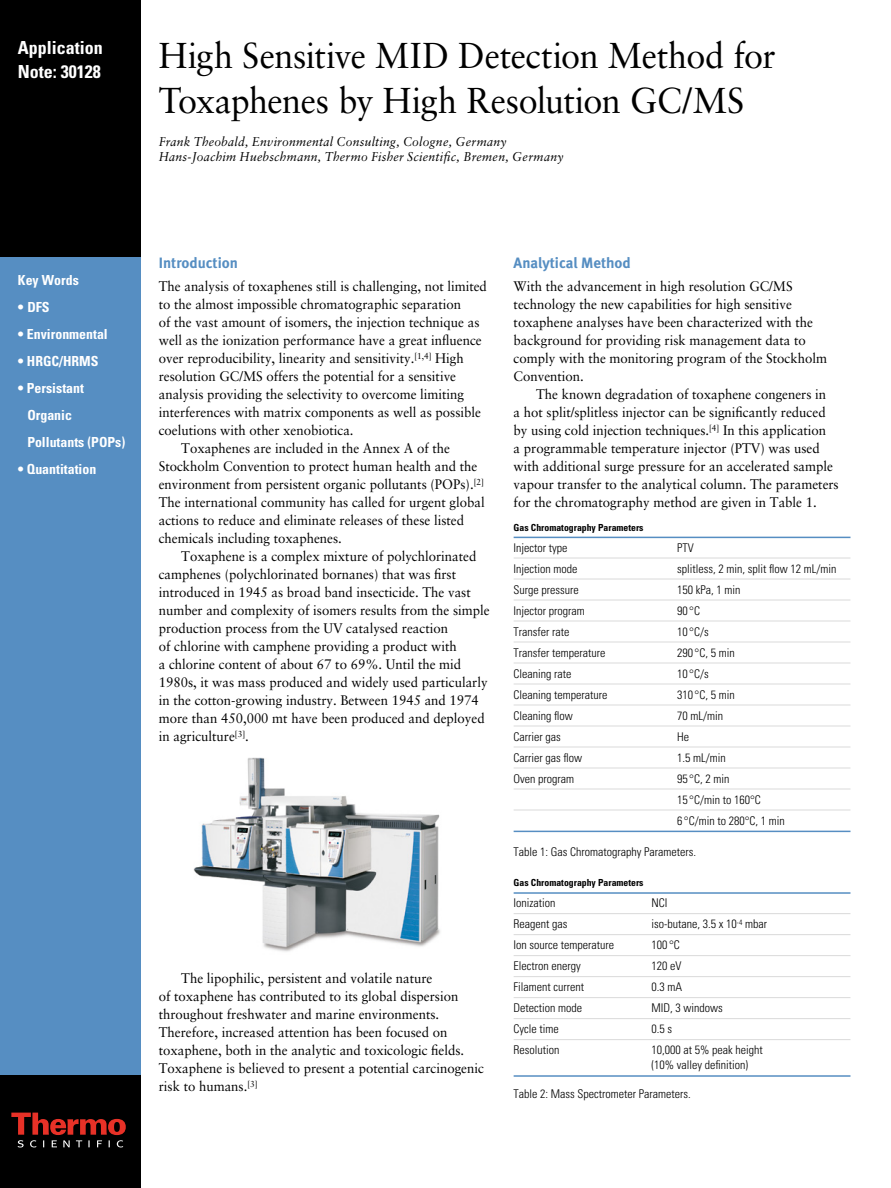
<style>
.page{position:relative;width:891px;height:1188px;background:#fff}
.page>*{position:absolute;margin:0;border:0;box-sizing:border-box;transform-origin:0 0}
.t1{font:36px/45px "Sabon";letter-spacing:-.01em;color:#000;scale:.95 1}
.t2{font:700 condensed 18px/24px "Univers";color:#fff}
.t3{font:15px "Meta Bold LF";color:#568ec2}
.t4{font:13.8px/18px "Sabon";color:#000;scale:.95 1}
.t5{font:700 condensed 13.8px/27px "Univers";color:#fff}
.t6{font:italic 12.75px/15px "Sabon";letter-spacing:.02em;color:#000;scale:.95 1}
.t7{font:300 condensed 12px/21px "Univers";color:#000}
.t8{font:700 condensed 9.75px "Univers";color:#000}
</style>
<div class="page">
<div style="left:0;top:256px;width:141px;height:820px;background:#568ec2"></div>
<div style="left:0;top:1076px;width:141px;height:112px;background:#000"></div>
<div style="left:0;top:0;width:141px;height:256px;background:#000"></div>
<svg style="left:11px;top:1113px;width:115px;height:35px"></svg>
<hr style="left:514px;top:537px;width:336px;height:1px;background:#568ec2">
<hr style="left:514px;top:558px;width:336px;height:1px;background:#dadada">
<hr style="left:514px;top:579px;width:336px;height:1px;background:#dadada">
<hr style="left:514px;top:600px;width:336px;height:1px;background:#dadada">
<hr style="left:514px;top:621px;width:336px;height:1px;background:#dadada">
<hr style="left:514px;top:642px;width:336px;height:1px;background:#dadada">
<hr style="left:514px;top:663px;width:336px;height:1px;background:#dadada">
<hr style="left:514px;top:684px;width:336px;height:1px;background:#dadada">
<hr style="left:514px;top:705px;width:336px;height:1px;background:#dadada">
<hr style="left:514px;top:726px;width:336px;height:1px;background:#dadada">
<hr style="left:514px;top:747px;width:336px;height:1px;background:#dadada">
<hr style="left:514px;top:768px;width:336px;height:1px;background:#dadada">
<hr style="left:514px;top:789px;width:336px;height:1px;background:#dadada">
<hr style="left:514px;top:810px;width:336px;height:1px;background:#dadada">
<hr style="left:514px;top:831px;width:336px;height:1px;background:#568ec2">
<hr style="left:514px;top:892px;width:336px;height:2px;background:#568ec2">
<hr style="left:514px;top:913px;width:336px;height:1px;background:#dadada">
<hr style="left:514px;top:934px;width:336px;height:1px;background:#dadada">
<hr style="left:514px;top:955px;width:336px;height:1px;background:#dadada">
<hr style="left:514px;top:976px;width:336px;height:1px;background:#dadada">
<hr style="left:514px;top:997px;width:336px;height:1px;background:#dadada">
<hr style="left:514px;top:1018px;width:336px;height:1px;background:#dadada">
<hr style="left:514px;top:1039px;width:336px;height:1px;background:#dadada">
<hr style="left:514px;top:1075px;width:336px;height:2px;background:#568ec2">
<img style="left:193px;top:757px;width:247px;height:195px">
<h2 class="t2" style="left:18px;top:36px;width:87px">Application<br>Note: 30128</h2>
<h1 class="t1" style="left:159px;top:33px;width:651px">High Sensitive MID Detection Method for<br>Toxaphenes by High Resolution GC/MS</h1>
<p class="t6" style="left:159px;top:134px;width:427px">Frank Theobald, Environmental Consulting, Cologne, Germany<br>Hans-Joachim Huebschmann, Thermo Fisher Scientific, Bremen, Germany</p>
<p class="t5" style="left:18px;top:267px;width:62px">Key Words</p>
<p class="t5" style="left:18px;top:294px;width:33px">• DFS</p>
<p class="t5" style="left:18px;top:321px;width:91px">• Environmental</p>
<p class="t5" style="left:18px;top:348px;width:82px">• HRGC/HRMS</p>
<p class="t5" style="left:27px;top:375px;width:99px;text-indent:-9px">• Persistant<br>Organic<br>Pollutants (POPs)</p>
<p class="t5" style="left:18px;top:456px;width:80px">• Quantitation</p>
<p class="t3" style="left:159px;top:254px;width:81px">Introduction</p>
<p class="t4" style="left:159px;top:277px;width:347px">The analysis of toxaphenes still is challenging, not limited</p>
<p class="t4" style="left:159px;top:295px;width:320px">to the almost impossible chromatographic separation</p>
<p class="t4" style="left:159px;top:313px;width:339px">of the vast amount of isomers, the injection technique as</p>
<p class="t4" style="left:159px;top:331px;width:341px">well as the ionization performance have a great influence</p>
<p class="t4" style="left:159px;top:349px;width:322px">over reproducibility, linearity and sensitivity.<sup>[1,4]</sup> High</p>
<p class="t4" style="left:159px;top:367px;width:315px">resolution GC/MS offers the potential for a sensitive</p>
<p class="t4" style="left:159px;top:385px;width:323px">analysis providing the selectivity to overcome limiting</p>
<p class="t4" style="left:159px;top:403px;width:341px">interferences with matrix components as well as possible</p>
<p class="t4" style="left:159px;top:421px;width:207px">coelutions with other xenobiotica.</p>
<p class="t4" style="left:181px;top:439px;width:284px">Toxaphenes are included in the Annex A of the</p>
<p class="t4" style="left:159px;top:457px;width:337px">Stockholm Convention to protect human health and the</p>
<p class="t4" style="left:159px;top:475px;width:344px">environment from persistent organic pollutants (POPs).<sup>[2]</sup></p>
<p class="t4" style="left:159px;top:493px;width:345px">The international community has called for urgent global</p>
<p class="t4" style="left:159px;top:511px;width:323px">actions to reduce and eliminate releases of these listed</p>
<p class="t4" style="left:159px;top:529px;width:194px">chemicals including toxaphenes.</p>
<p class="t4" style="left:181px;top:547px;width:312px">Toxaphene is a complex mixture of polychlorinated</p>
<p class="t4" style="left:159px;top:565px;width:315px">camphenes (polychlorinated bornanes) that was first</p>
<p class="t4" style="left:159px;top:583px;width:330px">introduced in 1945 as broad band insecticide. The vast</p>
<p class="t4" style="left:159px;top:601px;width:350px">number and complexity of isomers results from the simple</p>
<p class="t4" style="left:159px;top:619px;width:306px">production process from the UV catalysed reaction</p>
<p class="t4" style="left:159px;top:637px;width:315px">of chlorine with camphene providing a product with</p>
<p class="t4" style="left:159px;top:655px;width:320px">a chlorine content of about 67 to 69%. Until the mid</p>
<p class="t4" style="left:159px;top:673px;width:348px">1980s, it was mass produced and widely used particularly</p>
<p class="t4" style="left:159px;top:691px;width:338px">in the cotton-growing industry. Between 1945 and 1974</p>
<p class="t4" style="left:159px;top:709px;width:345px">more than 450,000 mt have been produced and deployed</p>
<p class="t4" style="left:159px;top:727px;width:96px">in agriculture<sup>[3]</sup>.</p>
<p class="t4" style="left:159px;top:969px;width:344px;text-indent:23px">The lipophilic, persistent and volatile nature<br>of toxaphene has contributed to its global dispersion throughout freshwater and marine environments.<br>Therefore, increased attention has been focused on toxaphene, both in the analytic and toxicologic fields.<br>Toxaphene is believed to present a potential carcinogenic risk to humans.<sup>[3]</sup></p>
<p class="t3" style="left:514px;top:254px;width:119px">Analytical Method</p>
<p class="t4" style="left:514px;top:277px;width:331px">With the advancement in high resolution GC/MS technology the new capabilities for high sensitive toxaphene analyses have been characterized with the background for providing risk management data to comply with the monitoring program of the Stockholm Convention.</p>
<p class="t4" style="left:514px;top:385px;width:344px;text-indent:23px">The known degradation of toxaphene congeners in<br>a hot split/splitless injector can be significantly reduced by using cold injection techniques.<sup>[4]</sup> In this application<br>a programmable temperature injector (PTV) was used with additional surge pressure for an accelerated sample vapour transfer to the analytical column. The parameters for the chromatography method are given in Table 1.</p>
<p class="t8" style="left:514px;top:521px;width:131px">Gas Chromatography Parameters</p>
<p class="t7" style="left:514px;top:537px;width:55px">Injector type</p>
<p class="t7" style="left:677px;top:537px;width:18px">PTV</p>
<p class="t7" style="left:514px;top:558px;width:65px">Injection mode</p>
<p class="t7" style="left:677px;top:558px;width:161px">splitless, 2 min, split flow 12 mL/min</p>
<p class="t7" style="left:514px;top:579px;width:67px">Surge pressure</p>
<p class="t7" style="left:677px;top:579px;width:65px">150 kPa, 1 min</p>
<p class="t7" style="left:514px;top:600px;width:73px">Injector program</p>
<p class="t7" style="left:677px;top:600px;width:24px">90 °C</p>
<p class="t7" style="left:514px;top:621px;width:57px">Transfer rate</p>
<p class="t7" style="left:677px;top:621px;width:33px">10 °C/s</p>
<p class="t7" style="left:514px;top:642px;width:93px">Transfer temperature</p>
<p class="t7" style="left:677px;top:642px;width:59px">290 °C, 5 min</p>
<p class="t7" style="left:514px;top:663px;width:59px">Cleaning rate</p>
<p class="t7" style="left:677px;top:663px;width:33px">10 °C/s</p>
<p class="t7" style="left:514px;top:684px;width:95px">Cleaning temperature</p>
<p class="t7" style="left:677px;top:684px;width:59px">310 °C, 5 min</p>
<p class="t7" style="left:514px;top:705px;width:61px">Cleaning flow</p>
<p class="t7" style="left:677px;top:705px;width:47px">70 mL/min</p>
<p class="t7" style="left:514px;top:726px;width:49px">Carrier gas</p>
<p class="t7" style="left:677px;top:726px;width:13px">He</p>
<p class="t7" style="left:514px;top:747px;width:70px">Carrier gas flow</p>
<p class="t7" style="left:677px;top:747px;width:50px">1.5 mL/min</p>
<p class="t7" style="left:514px;top:768px;width:62px">Oven program</p>
<p class="t7" style="left:677px;top:768px;width:109px">95 °C, 2 min<br>15 °C/min to 160°C<br>6 °C/min to 280°C, 1 min</p>
<p class="t7" style="left:514px;top:841px;width:184px">Table 1: Gas Chromatography Parameters.</p>
<p class="t8" style="left:514px;top:877px;width:131px">Gas Chromatography Parameters</p>
<p class="t7" style="left:514px;top:892px;width:43px">Ionization</p>
<p class="t7" style="left:652px;top:892px;width:17px">NCI</p>
<p class="t7" style="left:514px;top:913px;width:55px">Reagent gas</p>
<p class="t7" style="left:652px;top:913px;width:117px">iso-butane, 3.5 x 10<sup>-4</sup> mbar</p>
<p class="t7" style="left:514px;top:934px;width:102px">Ion source temperature</p>
<p class="t7" style="left:652px;top:934px;width:30px">100 °C</p>
<p class="t7" style="left:514px;top:955px;width:69px">Electron energy</p>
<p class="t7" style="left:652px;top:955px;width:31px">120 eV</p>
<p class="t7" style="left:514px;top:976px;width:72px">Filament current</p>
<p class="t7" style="left:652px;top:976px;width:32px">0.3 mA</p>
<p class="t7" style="left:514px;top:997px;width:70px">Detection mode</p>
<p class="t7" style="left:652px;top:997px;width:73px">MID, 3 windows</p>
<p class="t7" style="left:514px;top:1018px;width:47px">Cycle time</p>
<p class="t7" style="left:652px;top:1018px;width:22px">0.5 s</p>
<p class="t7" style="left:514px;top:1039px;width:47px">Resolution</p>
<p class="t7" style="left:652px;top:1042px;width:113px;line-height:15px">10,000 at 5% peak height (10% valley definition)</p>
<p class="t7" style="left:514px;top:1083px;width:179px">Table 2: Mass Spectrometer Parameters.</p>
</div>
